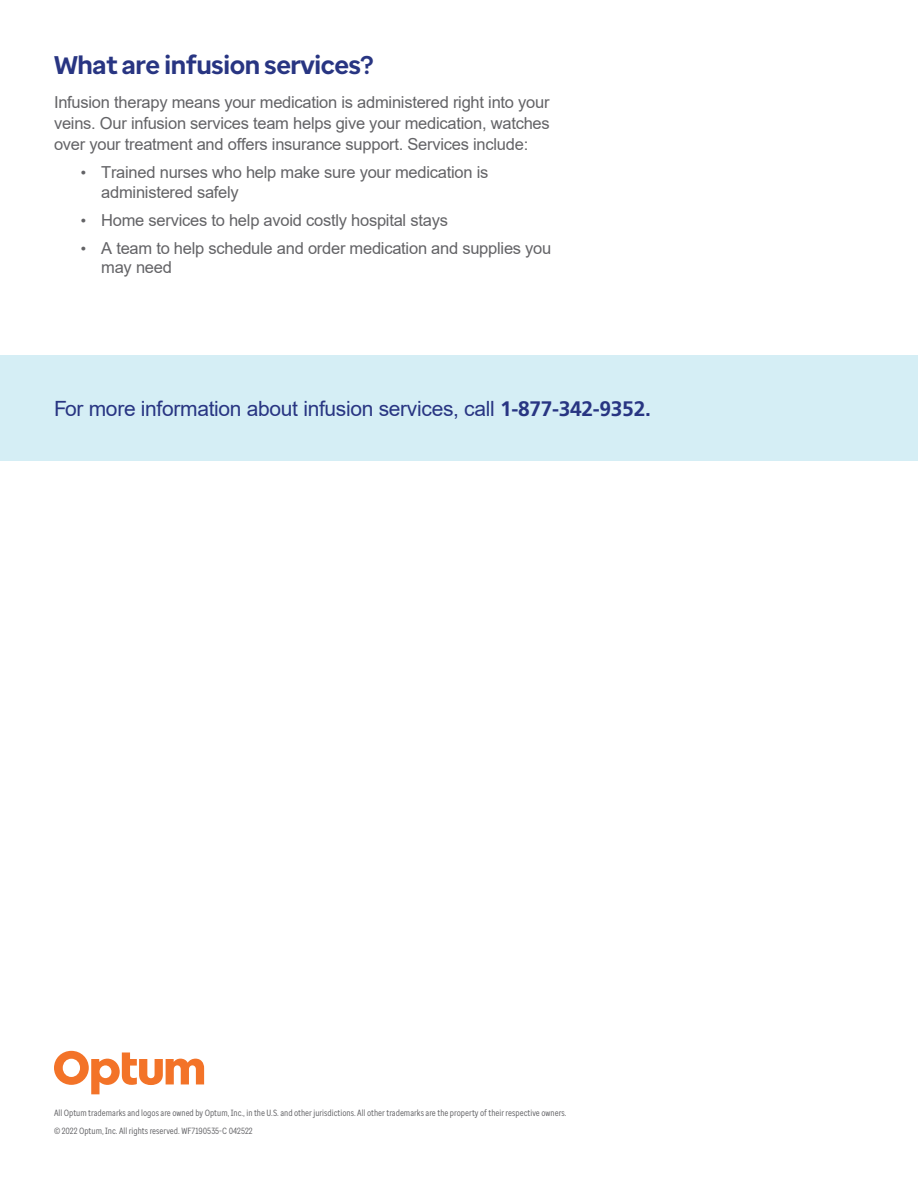
<style>
.page{position:relative;width:918px;height:1188px;background:#fff}
.page>*{position:absolute;margin:0;border:0;box-sizing:border-box;transform-origin:0 0}
.t1{font:700 25.5px "Optum Sans";letter-spacing:-.015em;color:#283582}
.t2{font:21px "Arial";letter-spacing:-.015em;color:#283582}
.t3{font:16.5px/21px "Arial";letter-spacing:-.015em;color:#636366}
.t4{font:9px/17.5px "Optum Sans Cond";color:#636366}
.s1{font-family:"Optum Sans";font-weight:700}
.s2{font-family:"Frutiger LT Pro";font-weight:700}
</style>
<div class="page">
<svg style="left:54px;top:1051px;width:150px;height:43px"></svg>
<div style="left:0;top:355px;width:918px;height:106px;background:#d5eef5"></div>
<h1 class="t1" style="left:54px;top:48px;width:321px">What are infusion services?</h1>
<p class="t3" style="left:54px;top:92px;width:497px;text-align:justify">Infusion therapy means your medication is administered right into your veins. Our infusion services team helps give your medication, watches over your treatment and offers insurance support. Services include:</p>
<p class="t3" style="left:101px;top:162px;width:389px;line-height:20.1px;text-indent:-20px"><span class="s1">•</span> Trained nurses who help make sure your medication is administered safely</p>
<p class="t3" style="left:81px;top:209px;width:368px"><span class="s1">•</span> Home services to help avoid costly hospital stays</p>
<p class="t3" style="left:101px;top:238px;width:452px;line-height:20px;text-indent:-20px"><span class="s1">•</span> A team to help schedule and order medication and supplies you may need</p>
<p class="t2" style="left:54px;top:395px;width:598px">For more information about infusion services, call <span class="s2">1-877-342-9352.</span></p>
<p class="t4" style="left:54px;top:1104px;width:514px">All Optum trademarks and logos are owned by Optum, Inc., in the U.S. and other jurisdictions. All other trademarks are the property of their respective owners. © 2022 Optum, Inc. All rights reserved. WF7190535-C 042522</p>
</div>
